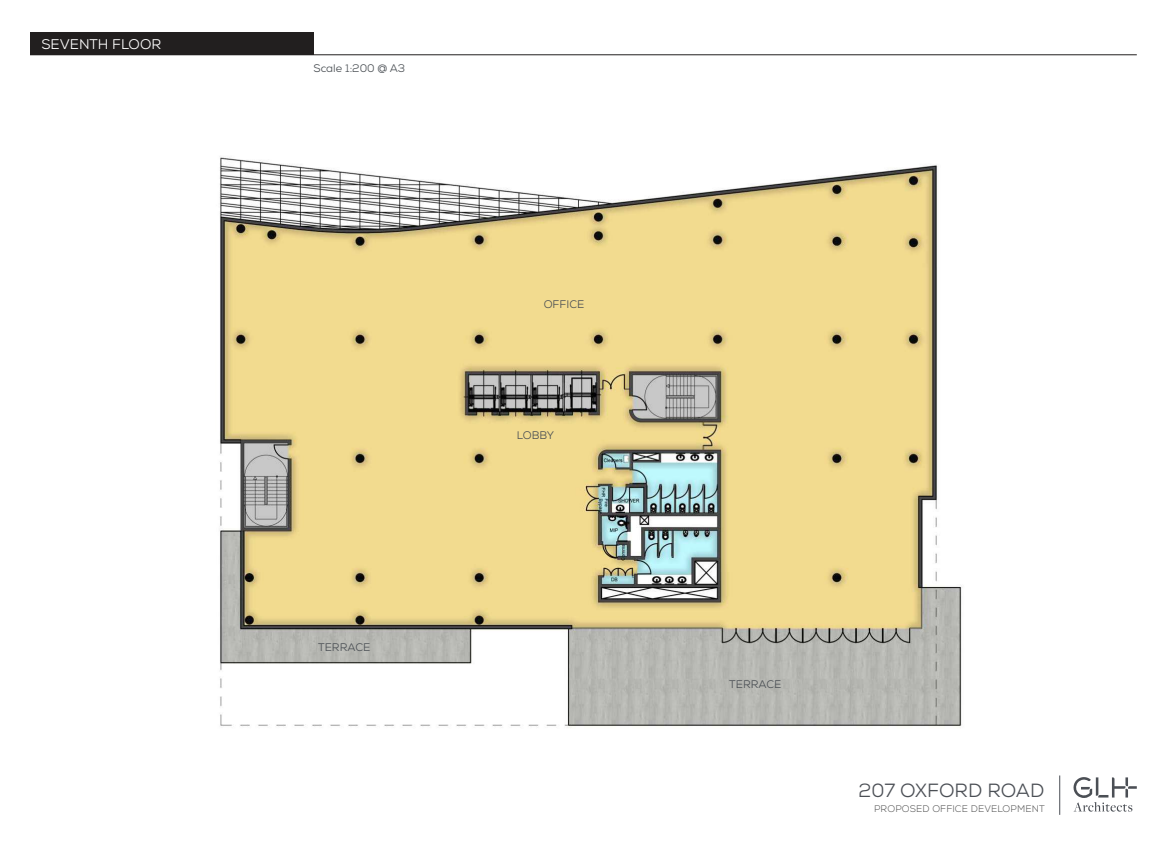
<style>
.page{position:relative;width:1168px;height:842px;background:#fff}
.page>*{position:absolute;margin:0;border:0;box-sizing:border-box;transform-origin:0 0}
.t1{font:19.1px "Nexa";color:#4b4f55}
.t2{font:14px "Nexa";color:#fff}
.t3{font:11px "Nexa";color:#4a4f54}
.t4{font:300 9.6px "Nexa";letter-spacing:.015em;color:#494949}
</style>
<div class="page">
<img style="left:30px;top:32px;width:1107px;height:783px">
<hr style="left:1059px;top:775px;width:1px;height:40px;background:#4b4f55">
<svg style="left:1072px;top:777px;width:65px;height:35px"></svg>
<div style="left:30px;top:33px;width:283px;height:22px;background:#221f1f"></div>
<hr style="left:30px;top:54px;width:1107px;height:1px;background:#221f1f">
<p class="t2" style="left:41px;top:38px;width:121px">SEVENTH FLOOR</p>
<p class="t3" style="left:313px;top:63px;width:93px">Scale 1:200 @ A3</p>
<p class="t3" style="left:318px;top:642px;width:54px">TERRACE</p>
<p class="t3" style="left:544px;top:299px;width:42px">OFFICE</p>
<p class="t3" style="left:517px;top:430px;width:39px">LOBBY</p>
<p class="t3" style="left:729px;top:679px;width:54px">TERRACE</p>
<h1 class="t1" style="left:858px;top:781px;width:187px">207 OXFORD ROAD</h1>
<p class="t4" style="left:874px;top:803px;width:172px">PROPOSED OFFICE DEVELOPMENT</p>
</div>
